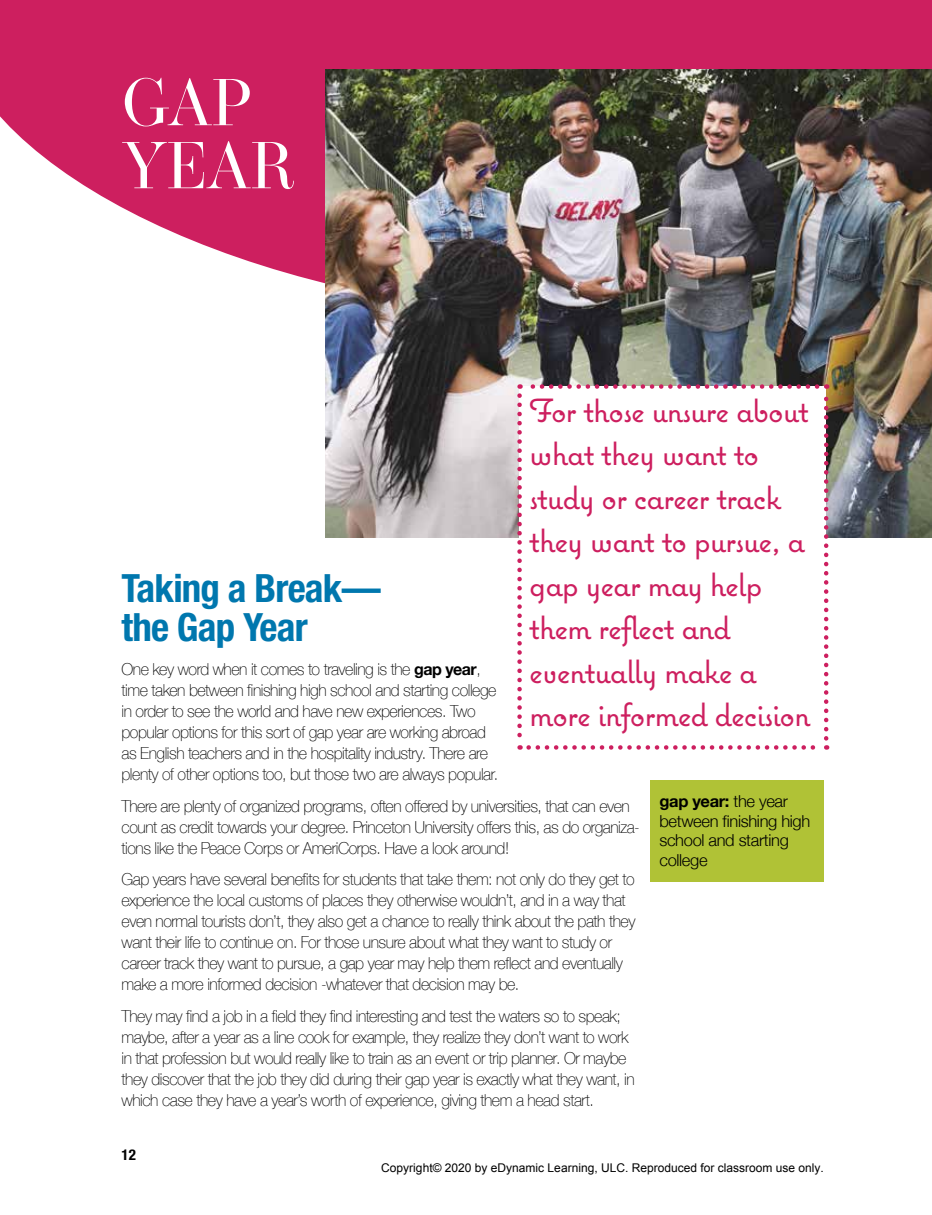
<style>
.page{position:relative;width:932px;height:1215px;background:#fff}
.page>*{position:absolute;margin:0;border:0;box-sizing:border-box;transform-origin:0 0}
.t1{font:66px/63px "Operetta 18";letter-spacing:-.02em;color:#fff}
.t2{font:700 condensed 39px/39px "Helvetica Neue";letter-spacing:-.02em;color:#0077ae}
.t3{font:33px/43.5px "Coquette";letter-spacing:-.03em;color:#cd1f5f}
.t4{font:100 16.5px/21px "Helvetica Neue";letter-spacing:-.03em;color:#000}
.t5{font:300 16.5px/19.5px "Helvetica Neue";letter-spacing:-.02em;color:#000}
.t6{font:700 condensed 15px "Helvetica Neue";color:#000}
.t7{font:12px "Arial";color:#000}
.s1{font-weight:700}
</style>
<div class="page">
<svg style="left:0;top:0;width:932px;height:345px;fill:#cd1f5f"></svg>
<img style="left:326px;top:69px;width:606px;height:468px">
<div style="left:519px;top:387px;width:307px;height:360px;background:#fff"></div>
<svg style="left:517px;top:396px;width:5px;height:354px"></svg>
<svg style="left:528px;top:745px;width:299px;height:5px"></svg>
<svg style="left:824px;top:384px;width:4px;height:354px"></svg>
<svg style="left:519px;top:384px;width:298px;height:5px"></svg>
<div style="left:650px;top:780px;width:174px;height:102px;background:#b0c236"></div>
<h1 class="t1" style="left:122px;top:71px;width:174px">GAP<br>YEAR</h1>
<h3 class="t3" style="left:529px;top:389px;width:283px">For those unsure about what they want to study or career track they want to pursue, a gap year may help them reflect and eventually make a more informed decision</h3>
<h2 class="t2" style="left:122px;top:568px;width:260px">Taking a Break— the Gap Year</h2>
<p class="t4" style="left:122px;top:658px;width:378px">One key word when it comes to traveling is the <span class="s1">gap year</span>, time taken between finishing high school and starting college in order to see the world and have new experiences. Two popular options for this sort of gap year are working abroad as English teachers and in the hospitality industry. There are plenty of other options too, but those two are always popular.</p>
<p class="t4" style="left:122px;top:795px;width:520px">There are plenty of organized programs, often offered by universities, that can even count as credit towards your degree. Princeton University offers this, as do organiza&shy;tions like the Peace Corps or AmeriCorps. Have a look around!</p>
<p class="t4" style="left:122px;top:868px;width:515px">Gap years have several benefits for students that take them: not only do they get to experience the local customs of places they otherwise wouldn’t, and in a way that even normal tourists don’t, they also get a chance to really think about the path they want their life to continue on. For those unsure about what they want to study or career track they want to pursue, a gap year may help them reflect and eventually make a more informed decision -whatever that decision may be.</p>
<p class="t4" style="left:122px;top:1005px;width:514px">They may find a job in a field they find interesting and test the waters so to speak; maybe, after a year as a line cook for example, they realize they don’t want to work in that profession but would really like to train as an event or trip planner. Or maybe they discover that the job they did during their gap year is exactly what they want, in which case they have a year’s worth of experience, giving them a head start.</p>
<p class="t5" style="left:659px;top:791px;width:152px"><span class="s1">gap year:</span> the year between finishing high school and starting college</p>
<p class="t6" style="left:122px;top:1143px;width:16px">12</p>
<p class="t7" style="left:381px;top:1160px;width:444px">Copyright© 2020 by eDynamic Learning, ULC. Reproduced for classroom use only.</p>
</div>
